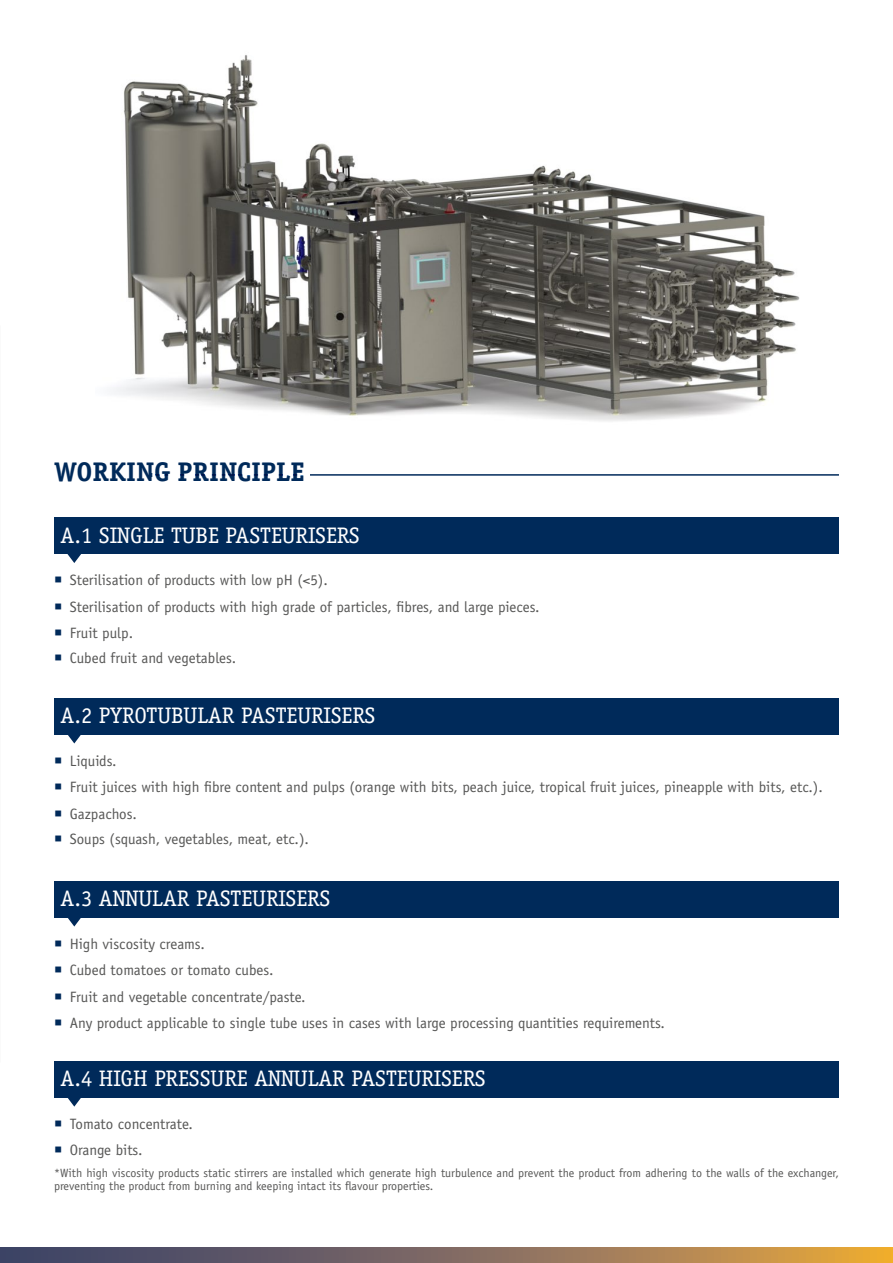
<style>
.page{position:relative;width:893px;height:1263px;background:#fff}
.page>*{position:absolute;margin:0;border:0;box-sizing:border-box;transform-origin:0 0}
.t1{font:700 27px "Officina Serif Std";color:#002a5a}
.t2{font:22.5px "Officina Serif Std";color:#fff}
.t3{font:15px "Officina Sans Std";color:#575756}
.t4{font:12px/13.2px "Officina Sans Std";color:#575756}
.s1{color:#002a5a}
</style>
<div class="page">
<img style="left:113px;top:55px;width:686px;height:366px">
<svg style="left:0;top:1247px;width:893px;height:16px;background:#876e5b"></svg>
<hr style="left:153px;top:474px;width:686px;height:2px;background:#002a5a">
<div style="left:54px;top:518px;width:785px;height:36px;background:#002a5a"></div>
<div style="left:54px;top:698px;width:785px;height:37px;background:#002a5a"></div>
<div style="left:54px;top:881px;width:785px;height:37px;background:#002a5a"></div>
<div style="left:54px;top:1061px;width:785px;height:37px;background:#002a5a"></div>
<svg style="left:67px;top:554px;width:14px;height:9px"></svg>
<svg style="left:68px;top:735px;width:13px;height:8px"></svg>
<svg style="left:68px;top:918px;width:13px;height:8px"></svg>
<svg style="left:68px;top:1098px;width:13px;height:9px"></svg>
<h1 class="t1" style="left:54px;top:455px;width:253px">WORKING PRINCIPLE</h1>
<h2 class="t2" style="left:61px;top:522px;width:301px">A.1 SINGLE TUBE PASTEURISERS</h2>
<p class="t3" style="left:54px;top:571px;width:275px"><span class="s1">○</span> Sterilisation of products with low pH (&lt;5).</p>
<p class="t3" style="left:54px;top:598px;width:487px"><span class="s1">○</span> Sterilisation of products with high grade of particles, fibres, and large pieces.</p>
<p class="t3" style="left:54px;top:624px;width:81px"><span class="s1">○</span> Fruit pulp.</p>
<p class="t3" style="left:54px;top:649px;width:184px"><span class="s1">○</span> Cubed fruit and vegetables.</p>
<h2 class="t2" style="left:61px;top:702px;width:316px">A.2 PYROTUBULAR PASTEURISERS</h2>
<p class="t3" style="left:54px;top:752px;width:64px"><span class="s1">○</span> Liquids.</p>
<p class="t3" style="left:54px;top:778px;width:770px"><span class="s1">○</span> Fruit juices with high fibre content and pulps (orange with bits, peach juice, tropical fruit juices, pineapple with bits, etc.).</p>
<p class="t3" style="left:54px;top:805px;width:84px"><span class="s1">○</span> Gazpachos.</p>
<p class="t3" style="left:54px;top:830px;width:256px"><span class="s1">○</span> Soups (squash, vegetables, meat, etc.).</p>
<h2 class="t2" style="left:61px;top:885px;width:271px">A.3 ANNULAR PASTEURISERS</h2>
<p class="t3" style="left:54px;top:935px;width:152px"><span class="s1">○</span> High viscosity creams.</p>
<p class="t3" style="left:54px;top:961px;width:221px"><span class="s1">○</span> Cubed tomatoes or tomato cubes.</p>
<p class="t3" style="left:54px;top:988px;width:253px"><span class="s1">○</span> Fruit and vegetable concentrate/paste.</p>
<p class="t3" style="left:54px;top:1014px;width:612px"><span class="s1">○</span> Any product applicable to single tube uses in cases with large processing quantities requirements.</p>
<h2 class="t2" style="left:61px;top:1065px;width:426px">A.4 HIGH PRESSURE ANNULAR PASTEURISERS</h2>
<p class="t3" style="left:54px;top:1115px;width:140px"><span class="s1">○</span> Tomato concentrate.</p>
<p class="t3" style="left:54px;top:1141px;width:90px"><span class="s1">○</span> Orange bits.</p>
<p class="t4" style="left:54px;top:1166px;width:787px">*With high viscosity products static stirrers are installed which generate high turbulence and prevent the product from adhering to the walls of the exchanger, preventing the product from burning and keeping intact its flavour properties.</p>
</div>
